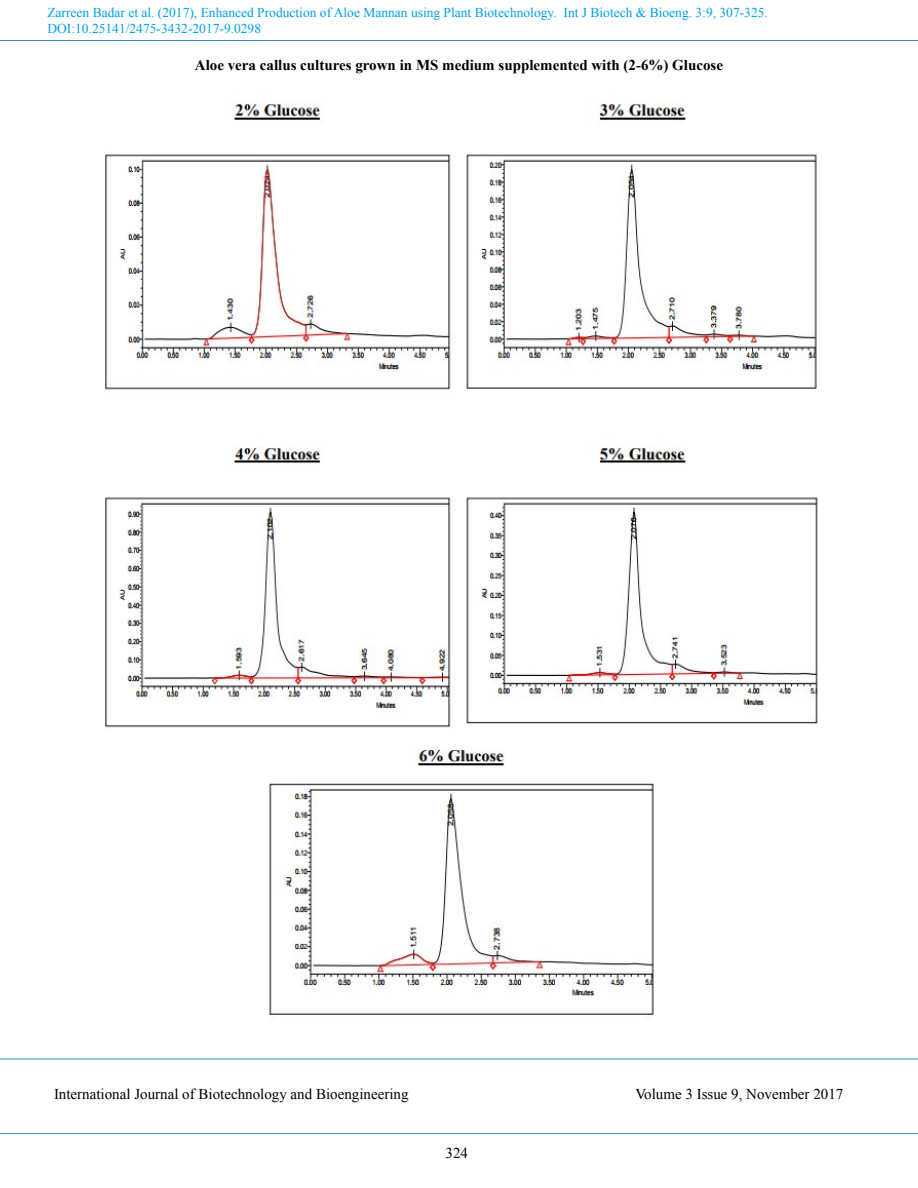
<style>
.page{position:relative;width:918px;height:1188px;background:#fff}
.page>*{position:absolute;margin:0;border:0;box-sizing:border-box;transform-origin:0 0}
.t1{font:15px "Times New Roman";color:#000}
.t2{font:700 15px "Times New Roman";color:#000}
.t3{font:13.5px/16.2px "Times New Roman";color:#00a1e4}
</style>
<div class="page">
<hr style="left:0;top:40px;width:918px;height:1px;background:#378bca">
<hr style="left:0;top:1059px;width:918px;height:1px;background:#378bca">
<hr style="left:0;top:1133px;width:918px;height:1px;background:#378bca">
<img style="left:105px;top:98px;width:713px;height:917px">
<p class="t3" style="left:47px;top:4px;width:722px">Zarreen Badar et al. (2017), Enhanced Production of Aloe Mannan using Plant Biotechnology. Int J Biotech &amp; Bioeng. 3:9, 307-325.<br>DOI:10.25141/2475-3432-2017-9.0298</p>
<p class="t2" style="left:195px;top:55px;width:530px">Aloe vera callus cultures grown in MS medium supplemented with (2-6%) Glucose</p>
<p class="t1" style="left:54px;top:1084px;width:356px">International Journal of Biotechnology and Bioengineering</p>
<p class="t1" style="left:635px;top:1084px;width:210px">Volume 3 Issue 9, November 2017</p>
<p class="t1" style="left:446px;top:1143px;width:24px">324</p>
</div>
